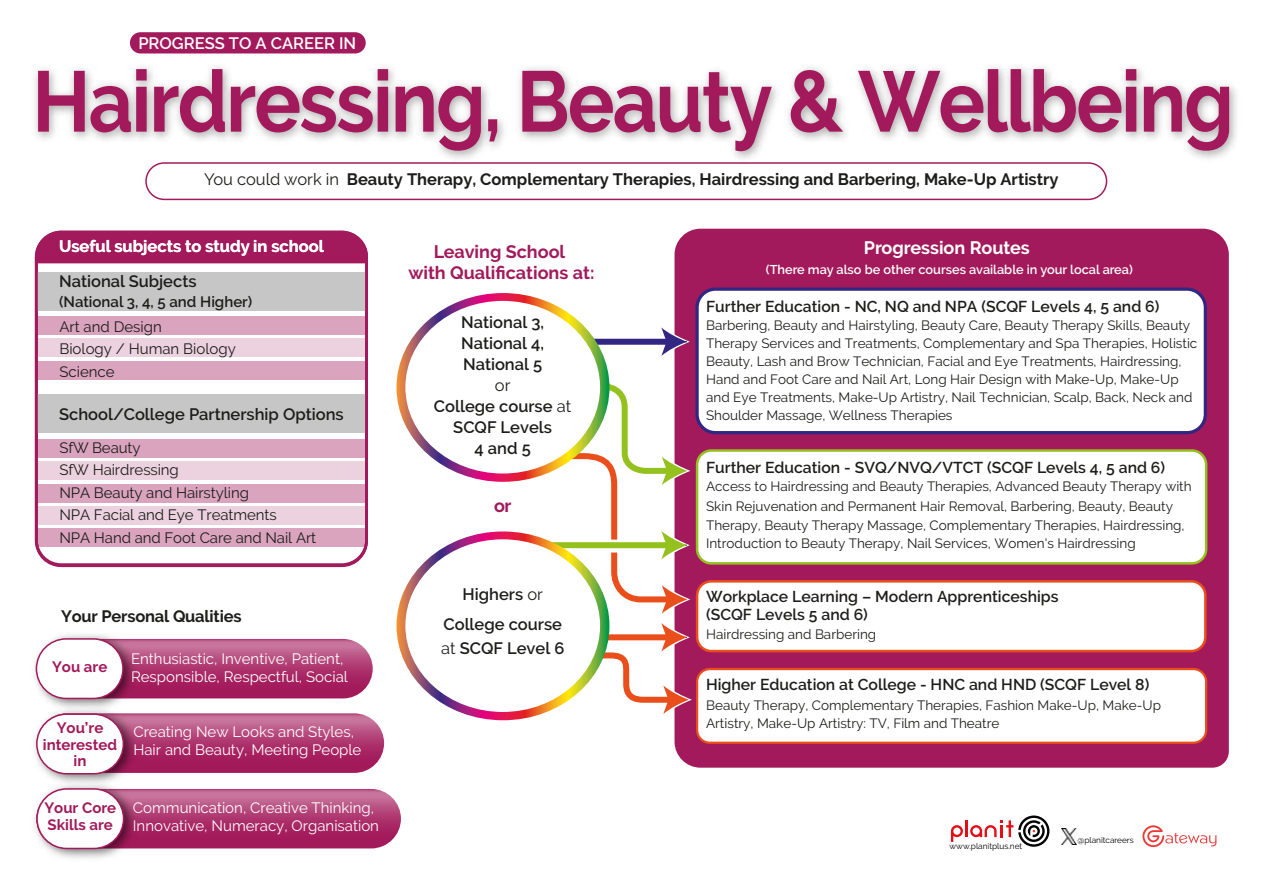
<style>
.page{position:relative;width:1263px;height:893px;background:#fff}
.page>*{position:absolute;margin:0;border:0;box-sizing:border-box;transform-origin:0 0}
.t1{font:700 85.65px "Raleway";letter-spacing:-.025em;color:#a21a5b;scale:.91 1}
.t2{font:700 18px/21px "Raleway";color:#a21a5b;text-align:center}
.t3{font:700 18px "Raleway";color:#fff}
.t4{font:600 16.5px/21px "Raleway";color:#1d1d1b;text-align:center}
.t5{font:700 16.5px "Raleway";color:#1d1d1b}
.t6{font:700 16.5px "Raleway";color:#fff}
.t7{font:600 16.5px "Raleway";color:#fff}
.t8{font:600 15.75px/18px "Raleway";color:#1d1d1b}
.t9{font:15px/18px "Raleway";color:#fff}
.t10{font:15px/22.5px "Raleway";letter-spacing:-.005em;color:#1d1d1b}
.t11{font:700 15px/16.5px "Raleway";color:#a21a5b;text-align:center}
.t12{font:600 15px "Raleway";color:#1d1d1b}
.t13{font:13.5px/18px "Raleway";color:#1d1d1b}
.t14{font:600 12.75px "Raleway";color:#fff}
.t15{font:8.25px "Raleway";color:#010101}
.s1{font-weight:400}
</style>
<div class="page">
<hr style="left:965px;top:820px;width:3px;height:17px;background:#e20e18">
<svg style="left:951px;top:825px;width:12px;height:17px"></svg>
<svg style="left:970px;top:815px;width:79px;height:32px"></svg>
<img style="left:1061px;top:828px;width:16px;height:17px">
<svg style="left:1142px;top:825px;width:74px;height:22px"></svg>
<div style="left:36px;top:361px;width:330px;height:19px;background:#daa4be"></div>
<div style="left:674px;top:229px;width:555px;height:539px;background:#a21a5b"></div>
<div style="left:36px;top:439px;width:330px;height:19px;background:#daa4be"></div>
<div style="left:36px;top:461px;width:330px;height:18px;background:#ecd2de"></div>
<div style="left:36px;top:338px;width:330px;height:19px;background:#ecd2de"></div>
<div style="left:36px;top:316px;width:330px;height:18px;background:#daa4be"></div>
<div style="left:697px;top:450px;width:509px;height:113px;background:#fff;border-radius:14px"></div>
<div style="left:696px;top:449px;width:511px;height:116px;border:3px solid #95c11f;border-radius:14px"></div>
<div style="left:697px;top:581px;width:508px;height:70px;background:#fff;border-radius:14px"></div>
<div style="left:696px;top:580px;width:510px;height:72px;border:3px solid #e94e1b;border-radius:14px"></div>
<div style="left:697px;top:669px;width:509px;height:74px;background:#fff;border-radius:12px"></div>
<div style="left:696px;top:668px;width:511px;height:76px;border:2px solid #e94e1b;border-radius:13px"></div>
<div style="left:37px;top:232px;width:327px;height:31px;background:#a21a5b"></div>
<svg style="left:37px;top:713px;width:347px;height:60px;background:#b13d74"></svg>
<img style="left:34px;top:714px;width:107px;height:63px">
<div style="left:37px;top:714px;width:86px;height:60px;background:#fff;border-radius:30px"></div>
<div style="left:36px;top:713px;width:88px;height:61px;border:2px solid #a21a5b;border-radius:30px"></div>
<img style="left:35px;top:48px;width:1202px;height:118px">
<svg style="left:36px;top:789px;width:365px;height:59px;background:#b03c73"></svg>
<img style="left:34px;top:777px;width:108px;height:81px">
<div style="left:37px;top:789px;width:87px;height:59px;background:#fff;border-radius:30px"></div>
<div style="left:36px;top:788px;width:88px;height:61px;border:2px solid #a21a5b;border-radius:30px"></div>
<svg style="left:37px;top:639px;width:336px;height:59px;background:#b03c73"></svg>
<img style="left:34px;top:634px;width:107px;height:80px">
<div style="left:36px;top:639px;width:87px;height:59px;background:#fff;border-radius:30px"></div>
<div style="left:36px;top:638px;width:88px;height:61px;border:2px solid #a21a5b;border-radius:30px"></div>
<div style="left:130px;top:32px;width:236px;height:21px;background:#a21a5b;border-radius:11px"></div>
<div style="left:145px;top:162px;width:962px;height:38px;border:2px solid #a21a5b;border-radius:18px"></div>
<div style="left:697px;top:289px;width:508px;height:144px;background:#fff;border-radius:16px"></div>
<div style="left:695px;top:288px;width:512px;height:146px;border:3px solid #312783;border-radius:18px"></div>
<svg style="left:396px;top:293px;width:296px;height:427px"></svg>
<div style="left:405px;top:539px;width:195px;height:173px;background:#fff;border-radius:50%"></div>
<div style="left:36px;top:484px;width:330px;height:19px;background:#daa4be"></div>
<div style="left:36px;top:506px;width:330px;height:18px;background:#ecd2de"></div>
<div style="left:36px;top:528px;width:330px;height:19px;background:#daa4be"></div>
<div style="left:36px;top:272px;width:330px;height:39px;background:#c6c6c6"></div>
<div style="left:36px;top:394px;width:330px;height:39px;background:#c6c6c6"></div>
<div style="left:35px;top:231px;width:333px;height:336px;border:3px solid #a21a5b;border-radius:25px"></div>
<p class="t7" style="left:138px;top:34px;width:219px">PROGRESS TO A CAREER IN</p>
<h1 class="t1" style="left:32px;top:53px;width:1322px">Hairdressing, Beauty &amp; Wellbeing</h1>
<p class="t5" style="left:204px;top:170px;width:856px"><span class="s1">You could work in</span> Beauty Therapy, Complementary Therapies, Hairdressing and Barbering, Make-Up Artistry</p>
<p class="t6" style="left:59px;top:237px;width:266px">Useful subjects to study in school</p>
<p class="t4" style="left:59px;top:271px;width:139px">National Subjects</p>
<p class="t12" style="left:59px;top:293px;width:195px">(National 3, 4, 5 and Higher)</p>
<p class="t10" style="left:59px;top:315px;width:178px">Art and Design<br>Biology / Human Biology<br>Science</p>
<p class="t4" style="left:59px;top:404px;width:286px">School/College Partnership Options</p>
<p class="t10" style="left:59px;top:436px;width:258px">SfW Beauty<br>SfW Hairdressing<br>NPA Beauty and Hairstyling<br>NPA Facial and Eye Treatments<br>NPA Hand and Foot Care and Nail Art</p>
<p class="t5" style="left:61px;top:607px;width:182px">Your Personal Qualities</p>
<p class="t11" style="left:52px;top:658px;width:57px">You are</p>
<p class="t9" style="left:131px;top:650px;width:218px">Enthusiastic, Inventive, Patient,<br>Responsible, Respectful, Social</p>
<p class="t11" style="left:43px;top:720px;width:76px">You’re interested in</p>
<p class="t9" style="left:133px;top:723px;width:230px">Creating New Looks and Styles,<br>Hair and Beauty, Meeting People</p>
<p class="t11" style="left:44px;top:800px;width:73px;text-align:left">Your Core<br>Skills are</p>
<p class="t9" style="left:133px;top:798px;width:248px">Communication, Creative Thinking,<br>Innovative, Numeracy, Organisation</p>
<h2 class="t2" style="left:408px;top:242px;width:188px">Leaving School<br>with Qualifications at:</h2>
<p class="t4" style="left:461px;top:312px;width:85px;text-align:justify">National 3, National 4, National 5</p>
<p class="t4" style="left:434px;top:375px;width:139px"><span class="s1">or<br></span>College course <span class="s1">at<br></span>SCQF Levels<br>4 and 5</p>
<h2 class="t2" style="left:494px;top:495px;width:19px">or</h2>
<p class="t4" style="left:443px;top:579px;width:120px;line-height:30px">Highers <span class="s1">or<br></span>College course</p>
<p class="t4" style="left:441px;top:637px;width:125px"><span class="s1">at</span> SCQF Level 6</p>
<h2 class="t3" style="left:864px;top:237px;width:168px">Progression Routes</h2>
<p class="t14" style="left:766px;top:262px;width:368px">(There may also be other courses available in your local area)</p>
<p class="t8" style="left:706px;top:298px;width:455px">Further Education - NC, NQ and NPA (SCQF Levels 4, 5 and 6)</p>
<p class="t13" style="left:706px;top:317px;width:493px">Barbering, Beauty and Hairstyling, Beauty Care, Beauty Therapy Skills, Beauty Therapy Services and Treatments, Complementary and Spa Therapies, Holistic Beauty, Lash and Brow Technician, Facial and Eye Treatments, Hairdressing, Hand and Foot Care and Nail Art, Long Hair Design with Make-Up, Make-Up and Eye Treatments, Make-Up Artistry, Nail Technician, Scalp, Back, Neck and Shoulder Massage, Wellness Therapies</p>
<p class="t8" style="left:706px;top:459px;width:461px">Further Education - SVQ/NVQ/VTCT (SCQF Levels 4, 5 and 6)</p>
<p class="t13" style="left:706px;top:477px;width:487px;line-height:19.5px">Access to Hairdressing and Beauty Therapies, Advanced Beauty Therapy with<br>Skin Rejuvenation and Permanent Hair Removal, Barbering, Beauty, Beauty<br>Therapy, Beauty Therapy Massage, Complementary Therapies, Hairdressing,</p>
<p class="t13" style="left:706px;top:535px;width:431px">Introduction to Beauty Therapy, Nail Services, Women's Hairdressing</p>
<p class="t8" style="left:706px;top:587px;width:354px">Workplace Learning – Modern Apprenticeships (SCQF Levels 5 and 6)</p>
<p class="t13" style="left:706px;top:625px;width:172px">Hairdressing and Barbering</p>
<p class="t8" style="left:706px;top:676px;width:445px">Higher Education at College - HNC and HND (SCQF Level 8)</p>
<p class="t13" style="left:706px;top:696px;width:456px">Beauty Therapy, Complementary Therapies, Fashion Make-Up, Make-Up<br>Artistry, Make-Up Artistry: TV, Film and Theatre</p>
<p class="t15" style="left:949px;top:842px;width:74px">www.planitplus.net</p>
<p class="t15" style="left:1077px;top:836px;width:58px">@planitcareers</p>
</div>
